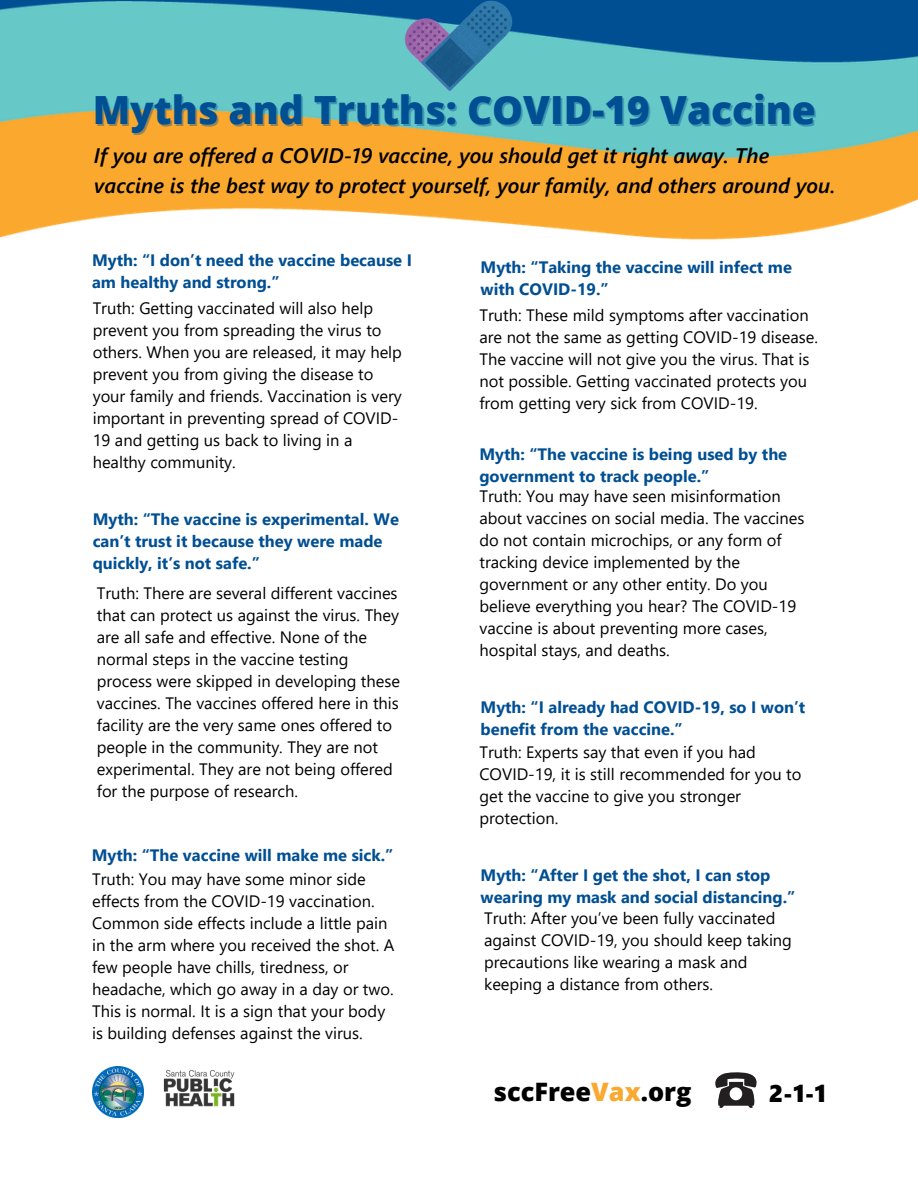
<style>
.page{position:relative;width:918px;height:1188px;background:#fff}
.page>*{position:absolute;margin:0;border:0;box-sizing:border-box;transform-origin:0 0}
.t1{font:800 38.85px "Open Sans";color:#004f93}
.t2{font:800 25.35px "Open Sans";color:#000}
.t3{font:24px "Segoe UI Black";color:#000}
.t4{font:italic 600 21px/29.2px "Segoe UI";color:#000}
.t5{font:16.5px/22px "Segoe UI";color:#000}
.t6{font:700 16.5px/22px "Segoe UI";color:#004f93}
.s1{color:#faa82f}
</style>
<div class="page">
<img style="left:0;top:0;width:918px;height:240px">
<img style="left:163px;top:1069px;width:72px;height:38px">
<img style="left:93px;top:1066px;width:50px;height:51px">
<svg style="left:715px;top:1072px;width:42px;height:36px"></svg>
<img style="left:405px;top:0;width:108px;height:92px">
<p class="t1" style="left:93px;top:83px;width:725px">Myths and Truths: COVID-19 Vaccine</p>
<p class="t4" style="left:94px;top:140px;width:743px">If you are offered a COVID-19 vaccine, you should get it right away. The vaccine is the best way to protect yourself, your family, and others around you.</p>
<p class="t6" style="left:92px;top:248px;width:321px">Myth: “I don’t need the vaccine because I am healthy and strong.”</p>
<p class="t6" style="left:481px;top:255px;width:313px">Myth: “Taking the vaccine will infect me with COVID-19.”</p>
<p class="t5" style="left:93px;top:297px;width:311px">Truth: Getting vaccinated will also help prevent you from spreading the virus to others. When you are released, it may help prevent you from giving the disease to your family and friends. Vaccination is very important in preventing spread of COVID-19 and getting us back to living in a healthy community.</p>
<p class="t5" style="left:479px;top:303px;width:340px">Truth: These mild symptoms after vaccination are not the same as getting COVID-19 disease.<br>The vaccine will not give you the virus. That is not possible. Getting vaccinated protects you from getting very sick from COVID-19.</p>
<p class="t5" style="left:479px;top:485px;width:327px">Truth: You may have seen misinformation about vaccines on social media. The vaccines do not contain microchips, or any form of tracking device implemented by the government or any other entity. Do you believe everything you hear? The COVID-19 vaccine is about preventing more cases, hospital stays, and deaths.</p>
<p class="t6" style="left:479px;top:442px;width:309px">Myth: “The vaccine is being used by the government to track people.”</p>
<p class="t6" style="left:93px;top:507px;width:308px">Myth: “The vaccine is experimental. We can’t trust it because they were made quickly, it’s not safe.”</p>
<p class="t5" style="left:97px;top:581px;width:305px">Truth: There are several different vaccines that can protect us against the virus. They are all safe and effective. None of the normal steps in the vaccine testing process were skipped in developing these vaccines. The vaccines offered here in this facility are the very same ones offered to people in the community. They are not experimental. They are not being offered for the purpose of research.</p>
<p class="t6" style="left:481px;top:695px;width:326px">Myth: “I already had COVID-19, so I won’t benefit from the vaccine.”</p>
<p class="t5" style="left:479px;top:740px;width:324px">Truth: Experts say that even if you had<br>COVID-19, it is still recommended for you to get the vaccine to give you stronger protection.</p>
<p class="t6" style="left:92px;top:843px;width:303px">Myth: “The vaccine will make me sick.”</p>
<p class="t5" style="left:92px;top:868px;width:304px">Truth: You may have some minor side effects from the COVID-19 vaccination.<br>Common side effects include a little pain in the arm where you received the shot. A few people have chills, tiredness, or headache, which go away in a day or two.<br>This is normal. It is a sign that your body is building defenses against the virus.</p>
<p class="t6" style="left:481px;top:863px;width:316px">Myth: “After I get the shot, I can stop wearing my mask and social distancing.”</p>
<p class="t5" style="left:484px;top:906px;width:309px">Truth: After you’ve been fully vaccinated against COVID-19, you should keep taking precautions like wearing a mask and keeping a distance from others.</p>
<p class="t2" style="left:494px;top:1074px;width:199px">sccFree<span class="s1">Vax</span>.org</p>
<p class="t3" style="left:769px;top:1076px;width:59px">2-1-1</p>
</div>
